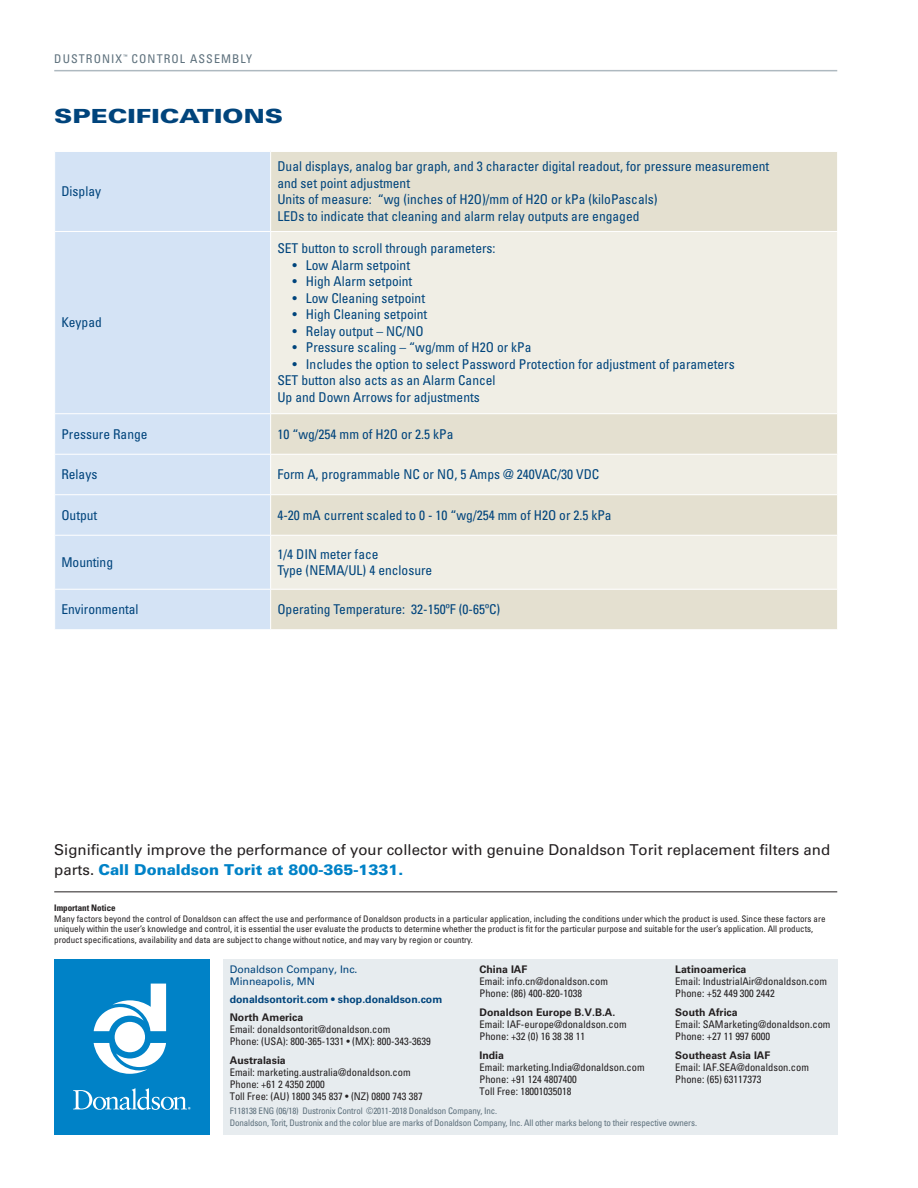
<style>
.page{position:relative;width:918px;height:1188px;background:#fff}
.page>*{position:absolute;margin:0;border:0;box-sizing:border-box;transform-origin:0 0}
.t1{font:900 19.5px "Univers LT Std";color:#00447c;scale:1.3 1}
.t2{font:15px/19.5px "Univers LT Std";color:#231f20}
.t3{font:condensed 13.5px/16.5px "Univers LT Std";color:#00447c}
.t4{font:condensed 12px "Univers LT Std";letter-spacing:.09em;color:#5d707c}
.t5{font:condensed 10.5px/12px "Univers LT Std";color:#231f20}
.t6{font:700 10.5px "Univers LT Std";color:#231f20}
.t7{font:700 10.5px "Univers LT Std";color:#00447c}
.t8{font:10.5px/12px "Univers LT Std";color:#00447c}
.t9{font:condensed 9px/10.5px "Univers LT Std";color:#231f20}
.t10{font:condensed 9px/12px "Univers LT Std";letter-spacing:-.015em;color:#5d707c}
.t11{font:700 condensed 9px "Univers LT Std";color:#231f20}
.t12{font:condensed 4.8px "Univers LT Std";color:#5d707c}
.s1{font-weight:900;color:#0082c7}
</style>
<div class="page">
<div style="left:223px;top:959px;width:614px;height:175px;background:#e7ecef"></div>
<div style="left:54px;top:959px;width:156px;height:175px;background:#0082c7"></div>
<svg style="left:73px;top:1088px;width:118px;height:22px"></svg>
<svg style="left:94px;top:984px;width:72px;height:90px"></svg>
<hr style="left:54px;top:891px;width:783px;height:1px;background:#231f20">
<hr style="left:54px;top:70px;width:783px;height:1px;background:#aeb9c0">
<div style="left:55px;top:152px;width:215px;height:477px;background:#d4e3f5"></div>
<div style="left:271px;top:152px;width:566px;height:477px;background:#e4e0d0"></div>
<svg style="left:271px;top:232px;width:566px;height:357px;background:#edeae0"></svg>
<hr style="left:54px;top:231px;width:217px;height:1px;background:#fff">
<hr style="left:271px;top:231px;width:567px;height:1px;background:#fff">
<hr style="left:55px;top:413px;width:216px;height:1px;background:#fff">
<hr style="left:271px;top:413px;width:566px;height:1px;background:#fff">
<hr style="left:54px;top:454px;width:217px;height:1px;background:#fff">
<hr style="left:271px;top:454px;width:567px;height:1px;background:#fff">
<hr style="left:55px;top:494px;width:216px;height:1px;background:#fff">
<hr style="left:271px;top:494px;width:566px;height:1px;background:#fff">
<hr style="left:54px;top:535px;width:217px;height:1px;background:#fff">
<hr style="left:271px;top:535px;width:567px;height:1px;background:#fff">
<hr style="left:54px;top:589px;width:217px;height:1px;background:#fff">
<hr style="left:271px;top:589px;width:567px;height:1px;background:#fff">
<p class="t4" style="left:54px;top:51px;width:69px">DUSTRONIX</p>
<p class="t12" style="left:123px;top:53px;width:5px">™</p>
<p class="t4" style="left:131px;top:51px;width:122px">CONTROL ASSEMBLY</p>
<h1 class="t1" style="left:54px;top:103px;width:178px">SPECIFICATIONS</h1>
<p class="t3" style="left:61px;top:183px;width:41px">Display</p>
<p class="t3" style="left:61px;top:314px;width:42px">Keypad</p>
<p class="t3" style="left:277px;top:158px;width:493px">Dual displays, analog bar graph, and 3 character digital readout, for pressure measurement and set point adjustment<br>Units of measure: “wg (inches of H2O)/mm of H2O or kPa (kiloPascals)<br>LEDs to indicate that cleaning and alarm relay outputs are engaged</p>
<p class="t3" style="left:277px;top:240px;width:220px">SET button to scroll through parameters:</p>
<p class="t3" style="left:292px;top:256px;width:119px">• Low Alarm setpoint</p>
<p class="t3" style="left:292px;top:273px;width:121px">• High Alarm setpoint</p>
<p class="t3" style="left:292px;top:289px;width:134px">• Low Cleaning setpoint</p>
<p class="t3" style="left:292px;top:306px;width:136px">• High Cleaning setpoint</p>
<p class="t3" style="left:292px;top:322px;width:133px">• Relay output – NC/NO</p>
<p class="t3" style="left:292px;top:339px;width:241px">• Pressure scaling – “wg/mm of H2O or kPa</p>
<p class="t3" style="left:277px;top:355px;width:459px;text-indent:15px">• Includes the option to select Password Protection for adjustment of parameters<br>SET button also acts as an Alarm Cancel<br>Up and Down Arrows for adjustments</p>
<p class="t3" style="left:61px;top:426px;width:88px">Pressure Range</p>
<p class="t3" style="left:277px;top:426px;width:178px">10 “wg/254 mm of H2O or 2.5 kPa</p>
<p class="t3" style="left:61px;top:466px;width:37px">Relays</p>
<p class="t3" style="left:277px;top:466px;width:324px">Form A, programmable NC or NO, 5 Amps @ 240VAC/30 VDC</p>
<p class="t3" style="left:61px;top:507px;width:38px">Output</p>
<p class="t3" style="left:277px;top:507px;width:336px">4-20 mA current scaled to 0 - 10 “wg/254 mm of H2O or 2.5 kPa</p>
<p class="t3" style="left:61px;top:554px;width:53px">Mounting</p>
<p class="t3" style="left:277px;top:546px;width:156px">1/4 DIN meter face<br>Type (NEMA/UL) 4 enclosure</p>
<p class="t3" style="left:61px;top:601px;width:79px">Environmental</p>
<p class="t3" style="left:277px;top:601px;width:224px">Operating Temperature: 32-150ºF (0-65ºC)</p>
<p class="t2" style="left:54px;top:840px;width:777px">Significantly improve the performance of your collector with genuine Donaldson Torit replacement filters and parts. <span class="s1">Call Donaldson Torit at 800-365-1331.</span></p>
<p class="t11" style="left:54px;top:903px;width:63px">Important Notice</p>
<p class="t9" style="left:54px;top:913px;width:773px">Many factors beyond the control of Donaldson can affect the use and performance of Donaldson products in a particular application, including the conditions under which the product is used. Since these factors are uniquely within the user’s knowledge and control, it is essential the user evaluate the products to determine whether the product is fit for the particular purpose and suitable for the user’s application. All products, product specifications, availability and data are subject to change without notice, and may vary by region or country.</p>
<p class="t8" style="left:230px;top:964px;width:129px">Donaldson Company, Inc.<br>Minneapolis, MN</p>
<p class="t7" style="left:230px;top:993px;width:214px">donaldsontorit.com • shop.donaldson.com</p>
<p class="t6" style="left:230px;top:1011px;width:75px">North America</p>
<p class="t5" style="left:230px;top:1023px;width:203px">Email: donaldsontorit@donaldson.com<br>Phone: (USA): 800-365-1331 • (MX): 800-343-3639</p>
<p class="t6" style="left:230px;top:1054px;width:58px">Australasia</p>
<p class="t5" style="left:230px;top:1066px;width:194px">Email: marketing.australia@donaldson.com<br>Phone: +61 2 4350 2000<br>Toll Free: (AU) 1800 345 837 • (NZ) 0800 743 387</p>
<p class="t6" style="left:480px;top:964px;width:49px">China IAF</p>
<p class="t5" style="left:480px;top:975px;width:130px">Email: info.cn@donaldson.com<br>Phone: (86) 400-820-1038</p>
<p class="t6" style="left:480px;top:1006px;width:137px">Donaldson Europe B.V.B.A.</p>
<p class="t5" style="left:480px;top:1018px;width:149px">Email: IAF-europe@donaldson.com<br>Phone: +32 (0) 16 38 38 11</p>
<p class="t6" style="left:480px;top:1049px;width:26px">India</p>
<p class="t5" style="left:480px;top:1061px;width:167px">Email: marketing.India@donaldson.com<br>Phone: +91 124 4807400<br>Toll Free: 18001035018</p>
<p class="t6" style="left:675px;top:964px;width:73px">Latinoamerica</p>
<p class="t5" style="left:675px;top:975px;width:153px">Email: IndustrialAir@donaldson.com<br>Phone: +52 449 300 2442</p>
<p class="t6" style="left:675px;top:1006px;width:64px">South Africa</p>
<p class="t5" style="left:675px;top:1018px;width:157px">Email: SAMarketing@donaldson.com<br>Phone: +27 11 997 6000</p>
<p class="t6" style="left:675px;top:1049px;width:97px">Southeast Asia IAF</p>
<p class="t5" style="left:675px;top:1061px;width:135px">Email: IAF.SEA@donaldson.com<br>Phone: (65) 63117373</p>
<p class="t10" style="left:230px;top:1105px;width:469px">F118138 ENG (06/18) Dustronix Control ©2011-2018 Donaldson Company, Inc.<br>Donaldson, Torit, Dustronix and the color blue are marks of Donaldson Company, Inc. All other marks belong to their respective owners.</p>
</div>
